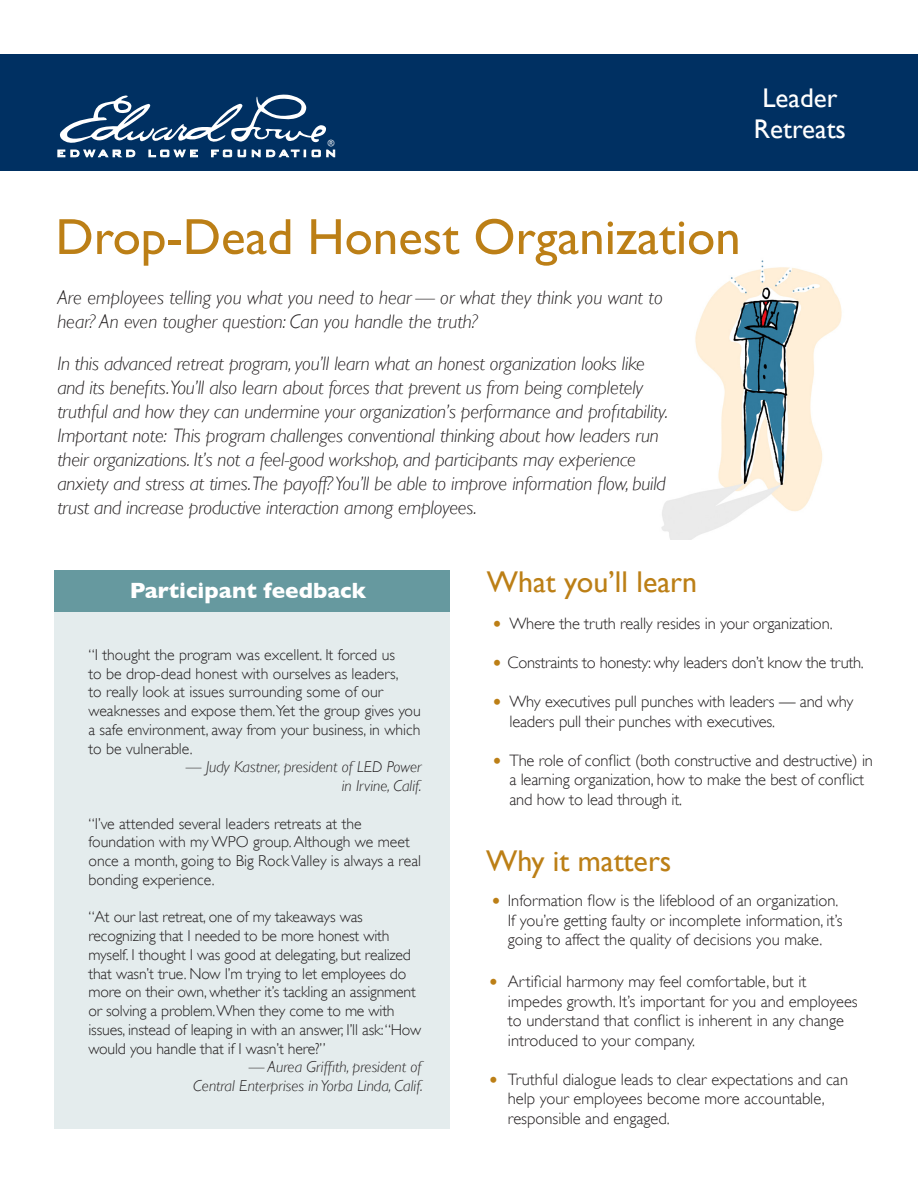
<style>
.page{position:relative;width:918px;height:1188px;background:#fff}
.page>*{position:absolute;margin:0;border:0;box-sizing:border-box;transform-origin:0 0}
.t1{font:51px "Gill Sans";color:#bc7f16}
.t2{font:30px "Gill Sans";color:#bc7f16}
.t3{font:27px "Gill Sans";color:#fff}
.t4{font:700 22.5px "Gill Sans";color:#fff}
.t5{font:italic 300 19.5px/24px "Gill Sans";letter-spacing:-.01em;color:#231f20}
.t6{font:300 16.5px/19.5px "Gill Sans";color:#231f20}
.t7{font:300 16.5px "Gill Sans";letter-spacing:-.02em;color:#231f20}
.t8{font:300 15.75px/18.8px "Gill Sans";color:#231f20}
.t9{font:italic 300 15.75px "Gill Sans";color:#231f20}
.t10{font:9px "Gill Sans";color:#fff}
.s1{font-size:24px;color:#bc7f16}
</style>
<div class="page">
<img style="left:661px;top:260px;width:181px;height:280px">
<div style="left:0;top:54px;width:918px;height:117px;background:#003062"></div>
<svg style="left:58px;top:94px;width:277px;height:63px"></svg>
<div style="left:54px;top:594px;width:396px;height:535px;background:#e4eced"></div>
<div style="left:54px;top:570px;width:396px;height:42px;background:#66999f"></div>
<p class="t10" style="left:328px;top:137px;width:8px">®</p>
<p class="t3" style="left:762px;top:82px;width:77px">Leader</p>
<p class="t3" style="left:754px;top:113px;width:94px">Retreats</p>
<p class="t1" style="left:56px;top:207px;width:687px">Drop-Dead Honest Organization</p>
<p class="t5" style="left:57px;top:286px;width:607px">Are employees telling you what you need to hear — or what they think you want to hear? An even tougher question: Can you handle the truth?</p>
<p class="t5" style="left:57px;top:352px;width:612px">In this advanced retreat program, you’ll learn what an honest organization looks like and its benefits.You’ll also learn about forces that prevent us from being completely truthful and how they can undermine your organization’s performance and profitability.<br>Important note: This program challenges conventional thinking about how leaders run their organizations. It’s not a feel-good workshop, and participants may experience anxiety and stress at times.The payoff? You’ll be able to improve information flow, build trust and increase productive interaction among employees.</p>
<p class="t4" style="left:130px;top:578px;width:238px">Participant feedback</p>
<p class="t2" style="left:487px;top:564px;width:212px">What you’ll learn</p>
<p class="t8" style="left:88px;top:645px;width:334px">“I thought the program was excellent. It forced us<br>to be drop-dead honest with ourselves as leaders,<br>to really look at issues surrounding some of our weaknesses and expose them.Yet the group gives you a safe environment, away from your business, in which to be vulnerable.</p>
<p class="t9" style="left:186px;top:758px;width:237px">— Judy Kastner, president of LED Power</p>
<p class="t9" style="left:342px;top:777px;width:81px">in Irvine, Calif.</p>
<p class="t8" style="left:88px;top:814px;width:334px">“I’ve attended several leaders retreats at the foundation with my WPO group. Although we meet once a month, going to Big Rock Valley is always a real bonding experience.</p>
<p class="t8" style="left:88px;top:908px;width:334px">“At our last retreat, one of my takeaways was recognizing that I needed to be more honest with myself. I thought I was good at delegating, but realized that wasn’t true. Now I’m trying to let employees do more on their own, whether it’s tackling an assignment or solving a problem.When they come to me with issues, instead of leaping in with an answer, I’ll ask: “How would you handle that if I wasn’t here?”</p>
<p class="t9" style="left:249px;top:1058px;width:174px">— Aurea Griffith, president of</p>
<p class="t9" style="left:193px;top:1077px;width:231px">Central Enterprises in Yorba Linda, Calif.</p>
<p class="t6" style="left:491px;top:614px;width:343px"><span class="s1">•</span> Where the truth really resides in your organization.</p>
<p class="t7" style="left:491px;top:653px;width:374px"><span class="s1">•</span> Constraints to honesty: why leaders don’t know the truth.</p>
<p class="t6" style="left:509px;top:692px;width:345px;text-indent:-18px"><span class="s1">•</span> Why executives pull punches with leaders — and why leaders pull their punches with executives.</p>
<p class="t6" style="left:509px;top:750px;width:365px;text-indent:-18px"><span class="s1">•</span> The role of conflict (both constructive and destructive) in a learning organization, how to make the best of conflict and how to lead through it.</p>
<p class="t2" style="left:486px;top:843px;width:187px">Why it matters</p>
<p class="t6" style="left:508px;top:891px;width:336px;text-indent:-18px"><span class="s1">•</span> Information flow is the lifeblood of an organization.<br>If you’re getting faulty or incomplete information, it’s going to affect the quality of decisions you make.</p>
<p class="t6" style="left:508px;top:972px;width:351px;text-indent:-20px"><span class="s1">•</span> Artificial harmony may feel comfortable, but it impedes growth. It’s important for you and employees to understand that conflict is inherent in any change introduced to your company.</p>
<p class="t6" style="left:508px;top:1069px;width:342px;text-indent:-20px"><span class="s1">•</span> Truthful dialogue leads to clear expectations and can help your employees become more accountable, responsible and engaged.</p>
</div>
